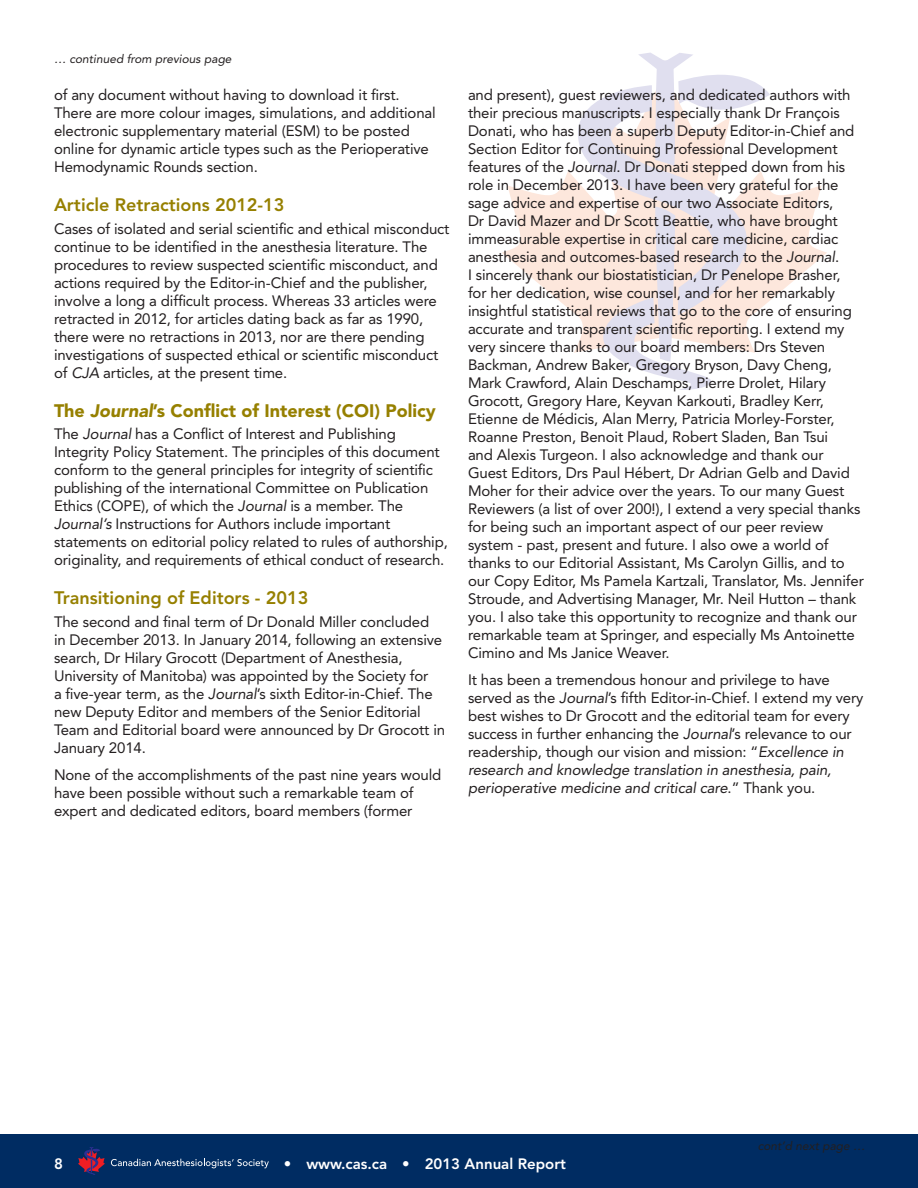
<style>
.page{position:relative;width:918px;height:1188px;background:#fff}
.page>*{position:absolute;margin:0;border:0;box-sizing:border-box;transform-origin:0 0}
.t1{font:800 18px "Avenir";color:#968000}
.t2{font:900 18px "Avenir";color:#968000}
.t3{font:15px/18px "Avenir";letter-spacing:-.01em;color:#231f20}
.t4{font:800 15px "Avenir";color:#fff}
.t5{font:italic 12px "Avenir";color:#231f20}
.s1{font-style:italic}
</style>
<div class="page">
<div style="left:0;top:1134px;width:918px;height:54px;background:#002c62"></div>
<svg style="left:111px;top:1159px;width:158px;height:9px"></svg>
<svg style="left:78px;top:1147px;width:27px;height:28px"></svg>
<svg style="left:502px;top:171px;width:325px;height:182px"></svg>
<svg style="left:576px;top:53px;width:194px;height:337px"></svg>
<p class="t5" style="left:54px;top:52px;width:179px">… continued from previous page</p>
<p class="t3" style="left:54px;top:86px;width:383px">of any document without having to download it first.<br>There are more colour images, simulations, and additional electronic supplementary material (ESM) to be posted online for dynamic article types such as the Perioperative Hemodynamic Rounds section.</p>
<p class="t1" style="left:54px;top:194px;width:232px">Article Retractions 2012-13</p>
<p class="t3" style="left:54px;top:219px;width:397px">Cases of isolated and serial scientific and ethical misconduct continue to be identified in the anesthesia literature. The procedures to review suspected scientific misconduct, and actions required by the Editor-in-Chief and the publisher, involve a long a difficult process. Whereas 33 articles were retracted in 2012, for articles dating back as far as 1990, there were no retractions in 2013, nor are there pending investigations of suspected ethical or scientific misconduct of <span class="s1">CJA</span> articles, at the present time.</p>
<p class="t2" style="left:54px;top:399px;width:383px">The <span class="s1">Journal</span>’s Conflict of Interest (COI) Policy</p>
<p class="t3" style="left:54px;top:425px;width:395px">The <span class="s1">Journal</span> has a Conflict of Interest and Publishing Integrity Policy Statement. The principles of this document conform to the general principles for integrity of scientific publishing of the international Committee on Publication Ethics (COPE), of which the <span class="s1">Journal</span> is a member. The <span class="s1">Journal’s</span> Instructions for Authors include important statements on editorial policy related to rules of authorship, originality, and requirements of ethical conduct of research.</p>
<p class="t1" style="left:54px;top:587px;width:256px">Transitioning of Editors - 2013</p>
<p class="t3" style="left:54px;top:612px;width:393px">The second and final term of Dr Donald Miller concluded<br>in December 2013. In January 2014, following an extensive search, Dr Hilary Grocott (Department of Anesthesia, University of Manitoba) was appointed by the Society for<br>a five-year term, as the <span class="s1">Journal</span>’s sixth Editor-in-Chief. The new Deputy Editor and members of the Senior Editorial Team and Editorial board were announced by Dr Grocott in January 2014.</p>
<p class="t3" style="left:54px;top:765px;width:389px">None of the accomplishments of the past nine years would have been possible without such a remarkable team of expert and dedicated editors, board members (former</p>
<p class="t3" style="left:468px;top:86px;width:398px">and present), guest reviewers, and dedicated authors with their precious manuscripts. I especially thank Dr François Donati, who has been a superb Deputy Editor-in-Chief and Section Editor for Continuing Professional Development features of the <span class="s1">Journal</span>. Dr Donati stepped down from his role in December 2013. I have been very grateful for the sage advice and expertise of our two Associate Editors,<br>Dr David Mazer and Dr Scott Beattie, who have brought immeasurable expertise in critical care medicine, cardiac anesthesia and outcomes-based research to the <span class="s1">Journal</span>.<br>I sincerely thank our biostatistician, Dr Penelope Brasher,<br>for her dedication, wise counsel, and for her remarkably insightful statistical reviews that go to the core of ensuring accurate and transparent scientific reporting. I extend my very sincere thanks to our board members: Drs Steven Backman, Andrew Baker, Gregory Bryson, Davy Cheng, Mark Crawford, Alain Deschamps, Pierre Drolet, Hilary Grocott, Gregory Hare, Keyvan Karkouti, Bradley Kerr, Etienne de Médicis, Alan Merry, Patricia Morley-Forster, Roanne Preston, Benoit Plaud, Robert Sladen, Ban Tsui<br>and Alexis Turgeon. I also acknowledge and thank our Guest Editors, Drs Paul Hébert, Dr Adrian Gelb and David Moher for their advice over the years. To our many Guest Reviewers (a list of over 200!), I extend a very special thanks for being such an important aspect of our peer review system - past, present and future. I also owe a world of thanks to our Editorial Assistant, Ms Carolyn Gillis, and to our Copy Editor, Ms Pamela Kartzali, Translator, Ms. Jennifer Stroude, and Advertising Manager, Mr. Neil Hutton – thank you. I also take this opportunity to recognize and thank our remarkable team at Springer, and especially Ms Antoinette Cimino and Ms Janice Weaver.</p>
<p class="t3" style="left:468px;top:671px;width:397px">It has been a tremendous honour and privilege to have served as the <span class="s1">Journal</span>’s fifth Editor-in-Chief. I extend my very best wishes to Dr Grocott and the editorial team for every success in further enhancing the <span class="s1">Journal</span>’s relevance to our readership, though our vision and mission: “<span class="s1">Excellence in research and knowledge translation in anesthesia, pain, perioperative medicine and critical care</span>.” Thank you.</p>
<p class="t5" style="left:758px;top:1138px;width:109px">cont’d next page …</p>
<p class="t4" style="left:54px;top:1154px;width:10px">8</p>
<p class="t4" style="left:284px;top:1154px;width:284px">• www.cas.ca • 2013 Annual Report</p>
</div>
